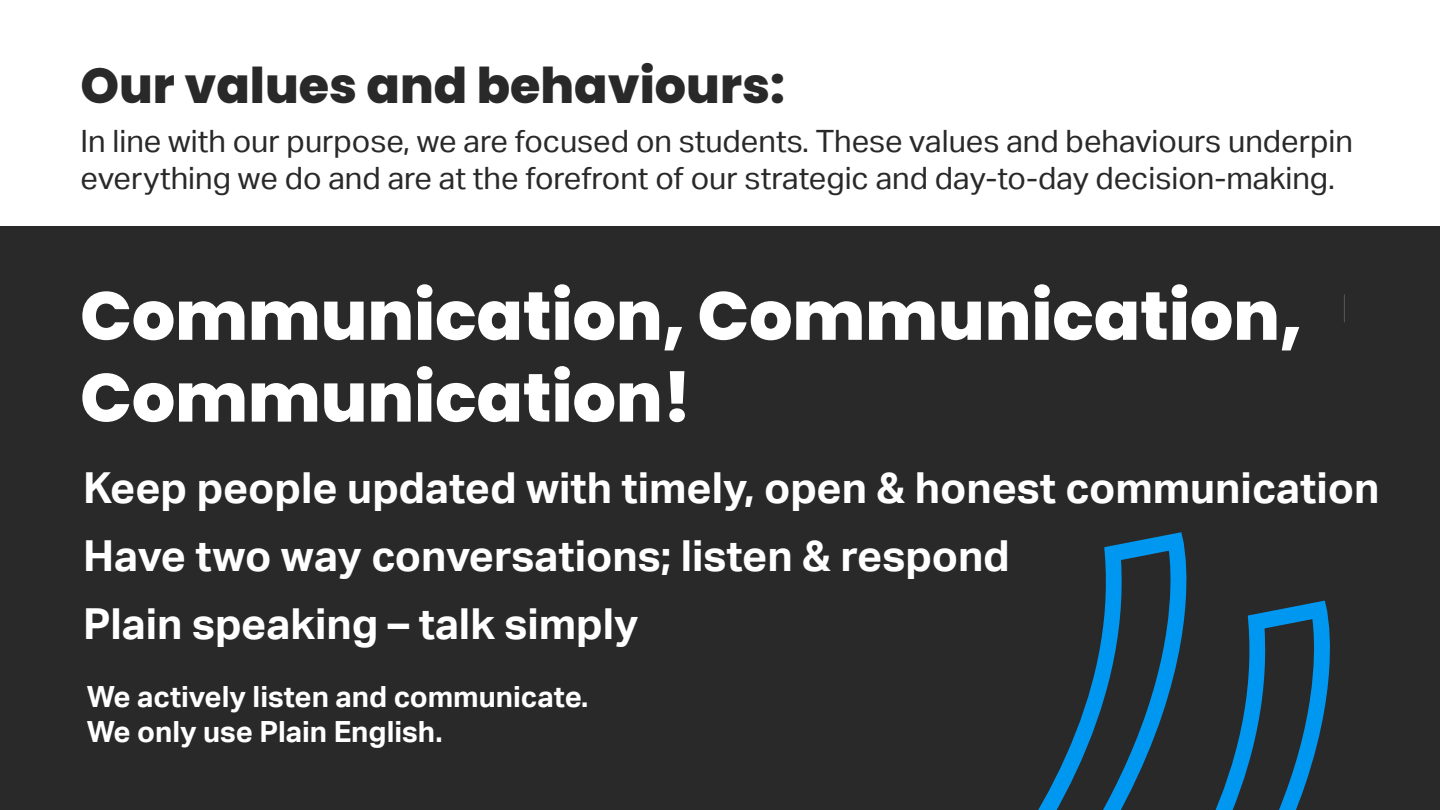
<style>
.page{position:relative;width:1440px;height:810px;background:#fff}
.page>*{position:absolute;margin:0;border:0;box-sizing:border-box;transform-origin:0 0}
.t1{font:800 68.18px/81.8px "Poppins";color:#fff}
.t2{font:800 49.28px "Poppins";color:#292929}
.t3{font:700 42.75px/68.2px "Aktiv Grotesk";color:#fff}
.t4{font:30.75px/36.9px "Aktiv Grotesk";color:#292929}
.t5{font:700 29.17px/35.6px "Aktiv Grotesk";color:#fff}
</style>
<div class="page">
<div style="left:0;top:227px;width:1440px;height:583px;background:#292929"></div>
<svg style="left:1104px;top:532px;width:83px;height:69px"></svg>
<svg style="left:1038px;top:601px;width:292px;height:209px"></svg>
<h2 class="t2" style="left:80px;top:57px;width:706px">Our values and behaviours:</h2>
<p class="t4" style="left:80px;top:122px;width:1274px">In line with our purpose, we are focused on students. These values and behaviours underpin everything we do and are at the forefront of our strategic and day-to-day decision-making.</p>
<h1 class="t1" style="left:80px;top:275px;width:1223px">Communication, Communication,<br>Communication!</h1>
<h3 class="t3" style="left:83px;top:454px;width:1298px">Keep people updated with timely, open &amp; honest communication<br>Have two way conversations; listen &amp; respond<br>Plain speaking – talk simply</h3>
<p class="t5" style="left:87px;top:679px;width:503px">We actively listen and communicate.<br>We only use Plain English.</p>
</div>
